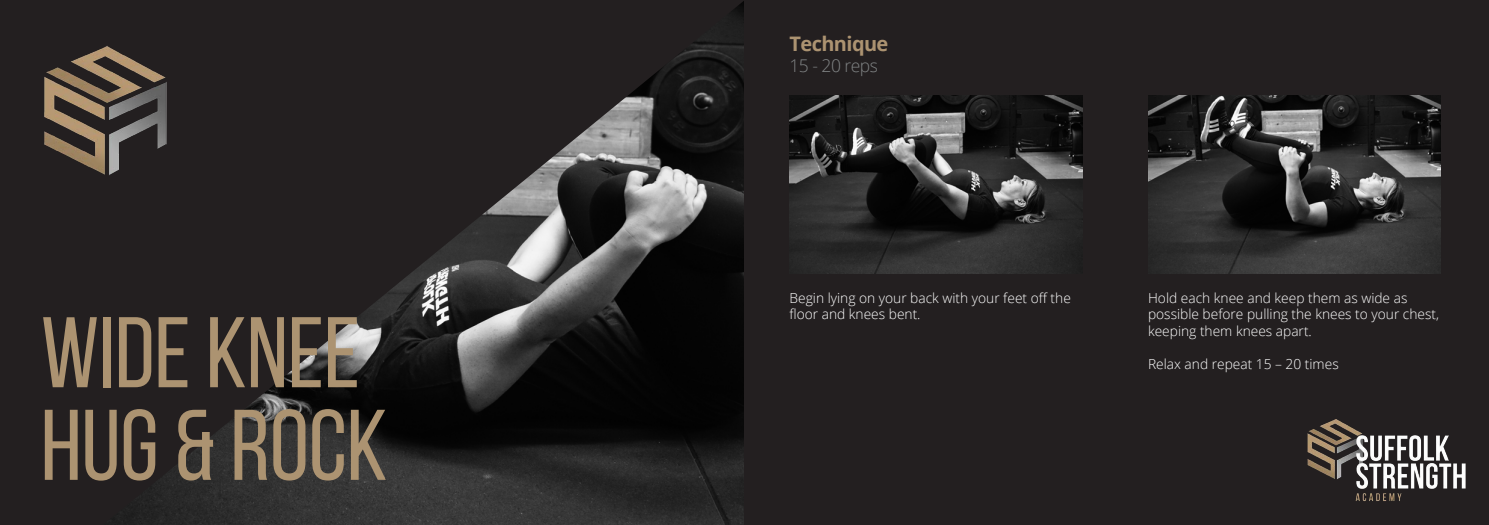
<style>
.page{position:relative;width:1489px;height:525px;background:#fff}
.page>*{position:absolute;margin:0;border:0;box-sizing:border-box;transform-origin:0 0}
.t1{font:100px "Bebas Neue";color:#ac9371}
.t2{font:700 20px "Open Sans";letter-spacing:-.03em;color:#ac9371}
.Subheading{font:300 17.5px "Open Sans";letter-spacing:-.03em;color:#808384}
.Main_Text{font:300 13.75px/16.5px "Open Sans";color:#fff}
</style>
<div class="page">
<svg style="left:0;top:0;width:744px;height:524px;background:#292627"></svg>
<img style="left:27px;top:32px;width:162px;height:158px">
<div style="left:744px;top:0;width:744px;height:524px;background:#231f20"></div>
<img style="left:789px;top:95px;width:293px;height:178px">
<img style="left:1148px;top:95px;width:292px;height:178px">
<img style="left:1307px;top:419px;width:159px;height:83px">
<p class="t1" style="left:41px;top:298px;width:321px">WIDE KNEE</p>
<p class="t1" style="left:41px;top:391px;width:348px">HUG &amp; ROCK</p>
<p class="t2" style="left:789px;top:29px;width:100px">Technique</p>
<p class="Subheading" style="left:789px;top:53px;width:90px">15 - 20 reps</p>
<p class="Main_Text" style="left:789px;top:289px;width:283px">Begin lying on your back with your feet off the floor and knees bent.</p>
<p class="Main_Text" style="left:1147px;top:289px;width:292px">Hold each knee and keep them as wide as possible before pulling the knees to your chest, keeping them knees apart.</p>
<p class="Main_Text" style="left:1147px;top:355px;width:192px">Relax and repeat 15 – 20 times</p>
</div>
